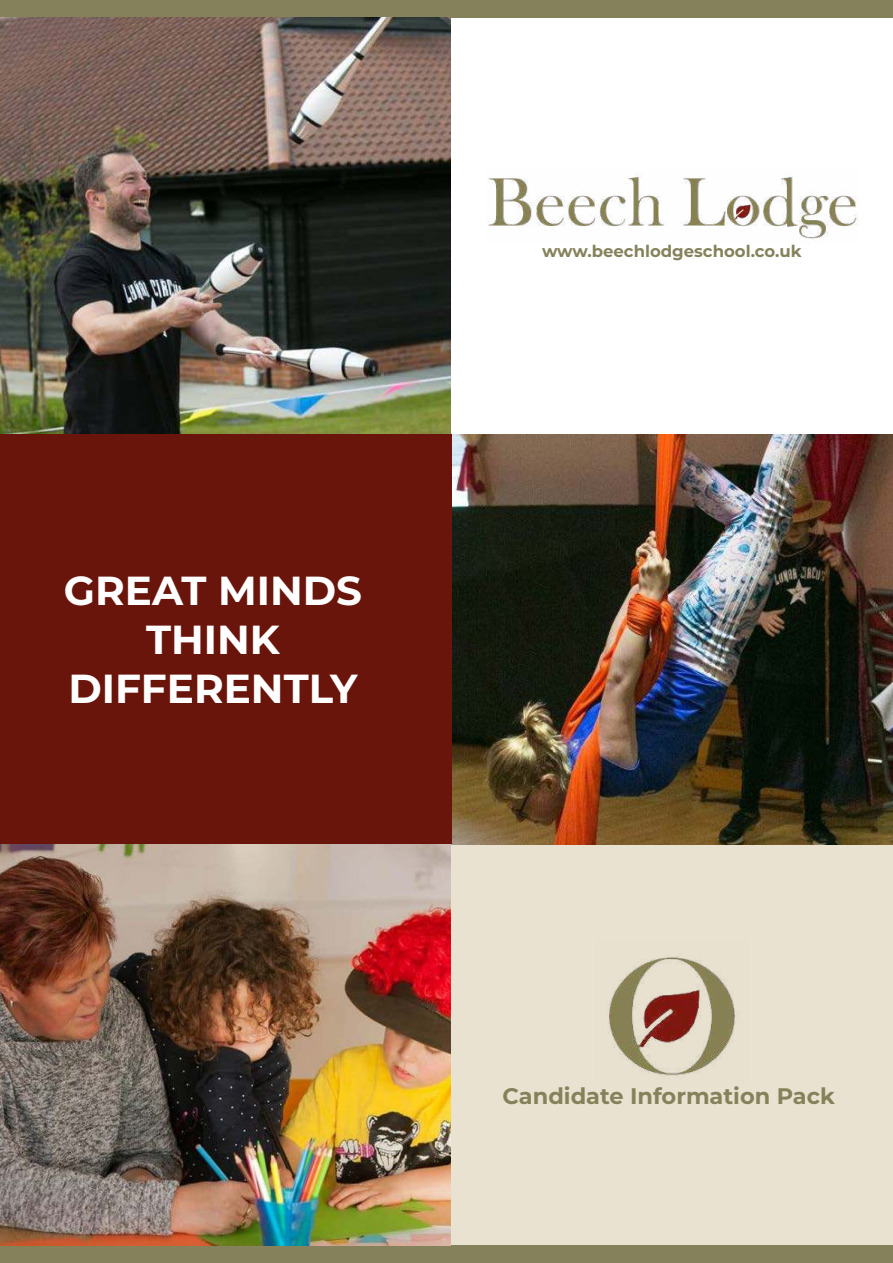
<style>
.page{position:relative;width:893px;height:1263px;background:#eae2d1}
.page>*{position:absolute;margin:0;border:0;box-sizing:border-box;transform-origin:0 0}
.t1{font:700 40.5px/49.1px "Montserrat";color:#fff;text-align:center}
.t2{font:700 22.5px "Montserrat";color:#85825b}
.t3{font:700 16.5px "Montserrat";color:#85825b}
</style>
<div class="page">
<div style="left:0;top:1245px;width:893px;height:18px;background:#85825b"></div>
<img style="left:0;top:844px;width:450px;height:401px">
<img style="left:451px;top:434px;width:442px;height:410px">
<img style="left:608px;top:955px;width:129px;height:122px">
<div style="left:0;top:0;width:893px;height:17px;background:#85825b"></div>
<div style="left:0;top:434px;width:451px;height:409px;background:#6a150c"></div>
<img style="left:0;top:17px;width:451px;height:417px">
<div style="left:452px;top:18px;width:441px;height:416px;background:#fff"></div>
<img style="left:487px;top:174px;width:370px;height:65px">
<p class="t1" style="left:64px;top:567px;width:300px">GREAT MINDS<br>THINK<br>DIFFERENTLY</p>
<p class="t3" style="left:542px;top:243px;width:261px">www.beechlodgeschool.co.uk</p>
<p class="t2" style="left:502px;top:1085px;width:334px">Candidate Information Pack</p>
</div>
